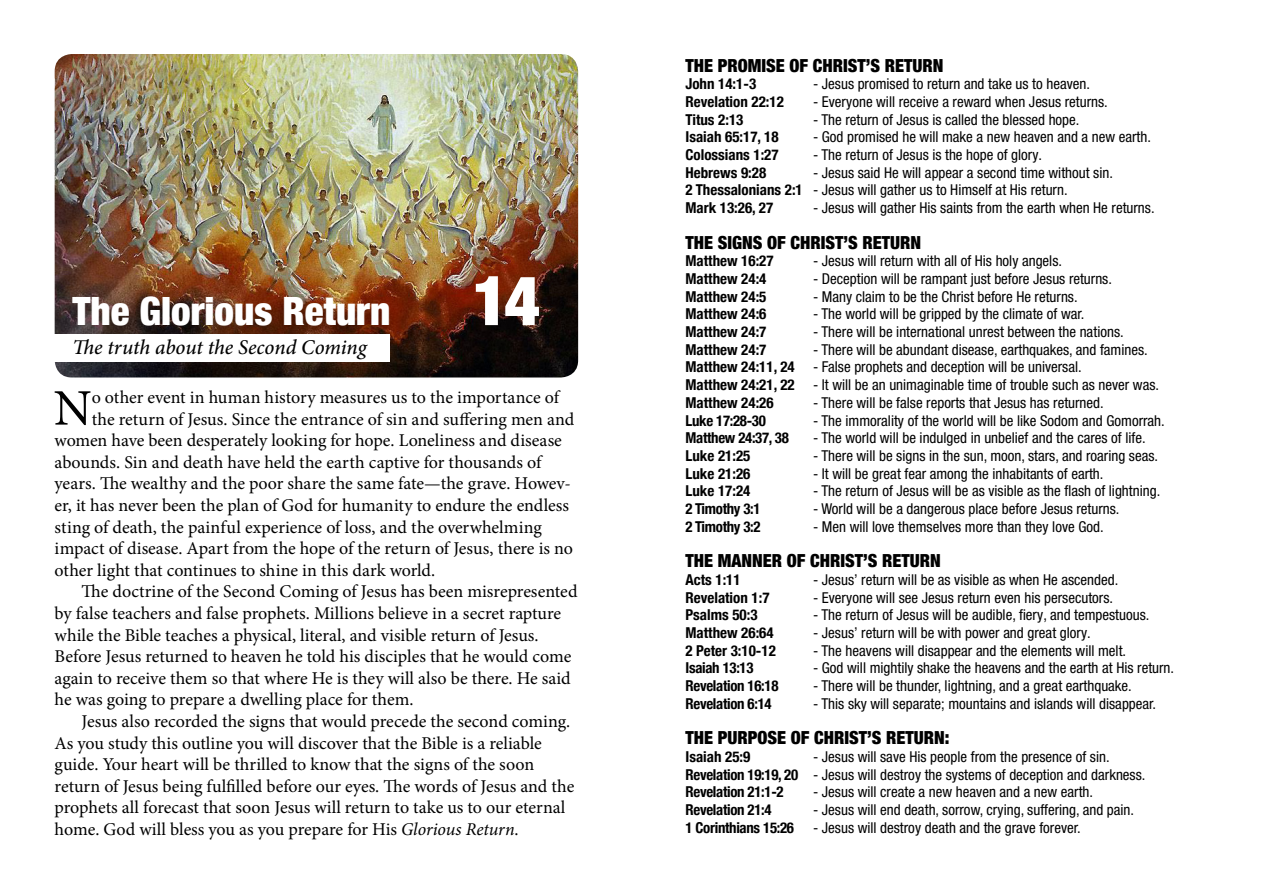
<style>
.page{position:relative;width:1263px;height:893px;background:#fff}
.page>*{position:absolute;margin:0;border:0;box-sizing:border-box;transform-origin:0 0}
.t1{font:900 condensed 69px "Helvetica Neue";color:#fff}
.t2{font:51.3px "Minion Pro";color:#000}
.t3{font:900 condensed 39px "Helvetica Neue";color:#fff}
.t4{font:italic 500 21px "Minion Pro";letter-spacing:-.005em;color:#000}
.t5{font:18px "Minion Pro";letter-spacing:-.005em;color:#000}
.t6{font:900 condensed 18px "Helvetica Neue";color:#000}
.t7{font:condensed 15px/17.7px "Helvetica Neue LT Pro";color:#000}
.t8{font:700 condensed 15px "Helvetica Neue";color:#000}
.t9{font:700 condensed 15px "Helvetica Neue";letter-spacing:-.02em;color:#000}
.s1{font-style:italic}
.s2{font-family:"Helvetica Neue";font-weight:700}
</style>
<div class="page">
<img style="left:55px;top:54px;width:523px;height:323px">
<div style="left:62px;top:295px;width:332px;height:44px;background:#000;opacity:.36"></div>
<div style="left:48px;top:334px;width:341px;height:28px;background:#fff"></div>
<h3 class="t3" style="left:72px;top:279px;width:319px">The Glorious Return</h3>
<h3 class="t4" style="left:72px;top:332px;width:296px">The truth about the Second Coming</h3>
<h1 class="t1" style="left:472px;top:244px;width:69px">14</h1>
<h2 class="t2" style="left:54px;top:374px;width:40px">N</h2>
<p class="t5" style="left:92px;top:385px;width:469px">o other event in human history measures us to the importance of</p>
<p class="t5" style="left:92px;top:407px;width:484px">the return of Jesus. Since the entrance of sin and suffering men and</p>
<p class="t5" style="left:55px;top:428px;width:509px">women have been desperately looking for hope. Loneliness and disease</p>
<p class="t5" style="left:55px;top:450px;width:488px">abounds. Sin and death have held the earth captive for thousands of</p>
<p class="t5" style="left:55px;top:472px;width:518px">years. The wealthy and the poor share the same fate—the grave. Howev-</p>
<p class="t5" style="left:55px;top:493px;width:516px">er, it has never been the plan of God for humanity to endure the endless</p>
<p class="t5" style="left:55px;top:515px;width:489px">sting of death, the painful experience of loss, and the overwhelming</p>
<p class="t5" style="left:55px;top:536px;width:520px">impact of disease. Apart from the hope of the return of Jesus, there is no</p>
<p class="t5" style="left:55px;top:558px;width:382px">other light that continues to shine in this dark world.</p>
<p class="t5" style="left:82px;top:580px;width:497px">The doctrine of the Second Coming of Jesus has been misrepresented</p>
<p class="t5" style="left:55px;top:601px;width:508px">by false teachers and false prophets. Millions believe in a secret rapture</p>
<p class="t5" style="left:55px;top:623px;width:485px">while the Bible teaches a physical, literal, and visible return of Jesus.</p>
<p class="t5" style="left:55px;top:644px;width:518px">Before Jesus returned to heaven he told his disciples that he would come</p>
<p class="t5" style="left:55px;top:666px;width:517px">again to receive them so that where He is they will also be there. He said</p>
<p class="t5" style="left:55px;top:688px;width:360px">he was going to prepare a dwelling place for them.</p>
<p class="t5" style="left:82px;top:709px;width:490px">Jesus also recorded the signs that would precede the second coming.</p>
<p class="t5" style="left:55px;top:731px;width:489px">As you study this outline you will discover that the Bible is a reliable</p>
<p class="t5" style="left:55px;top:752px;width:481px">guide. Your heart will be thrilled to know that the signs of the soon</p>
<p class="t5" style="left:55px;top:774px;width:521px">return of Jesus being fulfilled before our eyes. The words of Jesus and the</p>
<p class="t5" style="left:55px;top:796px;width:512px">prophets all forecast that soon Jesus will return to take us to our eternal</p>
<p class="t5" style="left:55px;top:817px;width:465px">home. God will bless you as you prepare for His <span class="s1">Glorious Return</span>.</p>
<p class="t6" style="left:685px;top:50px;width:260px">THE PROMISE OF CHRIST’S RETURN</p>
<p class="t8" style="left:685px;top:71px;width:72px">John 14:1-3</p>
<p class="t7" style="left:813px;top:75px;width:279px">- Jesus promised to return and take us to heaven.</p>
<p class="t8" style="left:685px;top:89px;width:100px">Revelation 22:12</p>
<p class="t7" style="left:813px;top:93px;width:296px">- Everyone will receive a reward when Jesus returns.</p>
<p class="t8" style="left:685px;top:107px;width:59px">Titus 2:13</p>
<p class="t7" style="left:813px;top:110px;width:268px">- The return of Jesus is called the blessed hope.</p>
<p class="t8" style="left:685px;top:125px;width:95px">Isaiah 65:17, 18</p>
<p class="t7" style="left:813px;top:128px;width:339px">- God promised he will make a new heaven and a new earth.</p>
<p class="t8" style="left:685px;top:142px;width:95px">Colossians 1:27</p>
<p class="t7" style="left:813px;top:146px;width:231px">- The return of Jesus is the hope of glory.</p>
<p class="t8" style="left:685px;top:160px;width:82px">Hebrews 9:28</p>
<p class="t7" style="left:685px;top:163px;width:429px;text-indent:128px">- Jesus said He will appear a second time without sin.<br><span class="s2">2 Thessalonians 2:1</span> - Jesus will gather us to Himself at His return.</p>
<p class="t8" style="left:685px;top:195px;width:89px">Mark 13:26, 27</p>
<p class="t7" style="left:813px;top:199px;width:343px">- Jesus will gather His saints from the earth when He returns.</p>
<p class="t6" style="left:685px;top:227px;width:237px">THE SIGNS OF CHRIST’S RETURN</p>
<p class="t8" style="left:685px;top:248px;width:90px">Matthew 16:27</p>
<p class="t7" style="left:813px;top:252px;width:250px">- Jesus will return with all of His holy angels.</p>
<p class="t8" style="left:685px;top:266px;width:82px">Matthew 24:4</p>
<p class="t7" style="left:813px;top:270px;width:300px">- Deception will be rampant just before Jesus returns.</p>
<p class="t8" style="left:685px;top:284px;width:82px">Matthew 24:5</p>
<p class="t7" style="left:813px;top:287px;width:266px">- Many claim to be the Christ before He returns.</p>
<p class="t8" style="left:685px;top:302px;width:82px">Matthew 24:6</p>
<p class="t7" style="left:813px;top:305px;width:273px">- The world will be gripped by the climate of war.</p>
<p class="t8" style="left:685px;top:319px;width:82px">Matthew 24:7</p>
<p class="t7" style="left:813px;top:323px;width:312px">- There will be international unrest between the nations.</p>
<p class="t8" style="left:685px;top:337px;width:82px">Matthew 24:7</p>
<p class="t7" style="left:685px;top:340px;width:475px;text-indent:128px">- There will be abundant disease, earthquakes, and famines.<br><span class="s2">Matthew 24:11, 24</span> - False prophets and deception will be universal.<br><span class="s2">Matthew 24:21, 22</span> - It will be an unimaginable time of trouble such as never was.</p>
<p class="t8" style="left:685px;top:390px;width:90px">Matthew 24:26</p>
<p class="t7" style="left:813px;top:393px;width:292px">- There will be false reports that Jesus has returned.</p>
<p class="t9" style="left:685px;top:408px;width:82px">Luke 17:28-30</p>
<p class="t7" style="left:813px;top:411px;width:353px">- The immorality of the world will be like Sodom and Gomorrah.</p>
<p class="t9" style="left:685px;top:425px;width:105px">Matthew 24:37, 38</p>
<p class="t7" style="left:813px;top:429px;width:334px">- The world will be indulged in unbelief and the cares of life.</p>
<p class="t8" style="left:685px;top:443px;width:66px">Luke 21:25</p>
<p class="t7" style="left:813px;top:447px;width:346px">- There will be signs in the sun, moon, stars, and roaring seas.</p>
<p class="t8" style="left:685px;top:461px;width:66px">Luke 21:26</p>
<p class="t7" style="left:813px;top:464px;width:292px">- It will be great fear among the inhabitants of earth.</p>
<p class="t8" style="left:685px;top:479px;width:66px">Luke 17:24</p>
<p class="t7" style="left:813px;top:482px;width:349px">- The return of Jesus will be as visible as the flash of lightning.</p>
<p class="t9" style="left:685px;top:496px;width:77px">2 Timothy 3:1</p>
<p class="t7" style="left:813px;top:500px;width:308px">- World will be a dangerous place before Jesus returns.</p>
<p class="t9" style="left:685px;top:514px;width:77px">2 Timothy 3:2</p>
<p class="t7" style="left:813px;top:517px;width:292px">- Men will love themselves more than they love God.</p>
<p class="t6" style="left:685px;top:546px;width:257px">THE MANNER OF CHRIST’S RETURN</p>
<p class="t8" style="left:685px;top:567px;width:57px">Acts 1:11</p>
<p class="t7" style="left:813px;top:570px;width:307px">- Jesus’ return will be as visible as when He ascended.</p>
<p class="t8" style="left:685px;top:585px;width:86px">Revelation 1:7</p>
<p class="t7" style="left:813px;top:588px;width:301px">- Everyone will see Jesus return even his persecutors.</p>
<p class="t8" style="left:685px;top:602px;width:74px">Psalms 50:3</p>
<p class="t7" style="left:813px;top:606px;width:338px">- The return of Jesus will be audible, fiery, and tempestuous.</p>
<p class="t8" style="left:685px;top:620px;width:90px">Matthew 26:64</p>
<p class="t7" style="left:813px;top:624px;width:279px">- Jesus’ return will be with power and great glory.</p>
<p class="t8" style="left:685px;top:638px;width:92px">2 Peter 3:10-12</p>
<p class="t7" style="left:813px;top:641px;width:315px">- The heavens will disappear and the elements will melt.</p>
<p class="t9" style="left:685px;top:656px;width:70px">Isaiah 13:13</p>
<p class="t7" style="left:813px;top:659px;width:363px">- God will mightily shake the heavens and the earth at His return.</p>
<p class="t9" style="left:685px;top:673px;width:95px">Revelation 16:18</p>
<p class="t7" style="left:813px;top:677px;width:320px">- There will be thunder, lightning, and a great earthquake.</p>
<p class="t9" style="left:685px;top:691px;width:88px">Revelation 6:14</p>
<p class="t7" style="left:813px;top:694px;width:345px">- This sky will separate; mountains and islands will disappear.</p>
<p class="t6" style="left:685px;top:723px;width:266px">THE PURPOSE OF CHRIST’S RETURN:</p>
<p class="t8" style="left:685px;top:744px;width:66px">Isaiah 25:9</p>
<p class="t7" style="left:685px;top:747px;width:461px;text-indent:128px">- Jesus will save His people from the presence of sin.<br><span class="s2">Revelation 19:19, 20</span> - Jesus will destroy the systems of deception and darkness.</p>
<p class="t9" style="left:685px;top:779px;width:100px">Revelation 21:1-2</p>
<p class="t7" style="left:813px;top:783px;width:282px">- Jesus will create a new heaven and a new earth.</p>
<p class="t9" style="left:685px;top:797px;width:88px">Revelation 21:4</p>
<p class="t7" style="left:813px;top:801px;width:323px">- Jesus will end death, sorrow, crying, suffering, and pain.</p>
<p class="t9" style="left:685px;top:815px;width:110px">1 Corinthians 15:26</p>
<p class="t7" style="left:813px;top:818px;width:269px">- Jesus will destroy death and the grave forever.</p>
</div>
